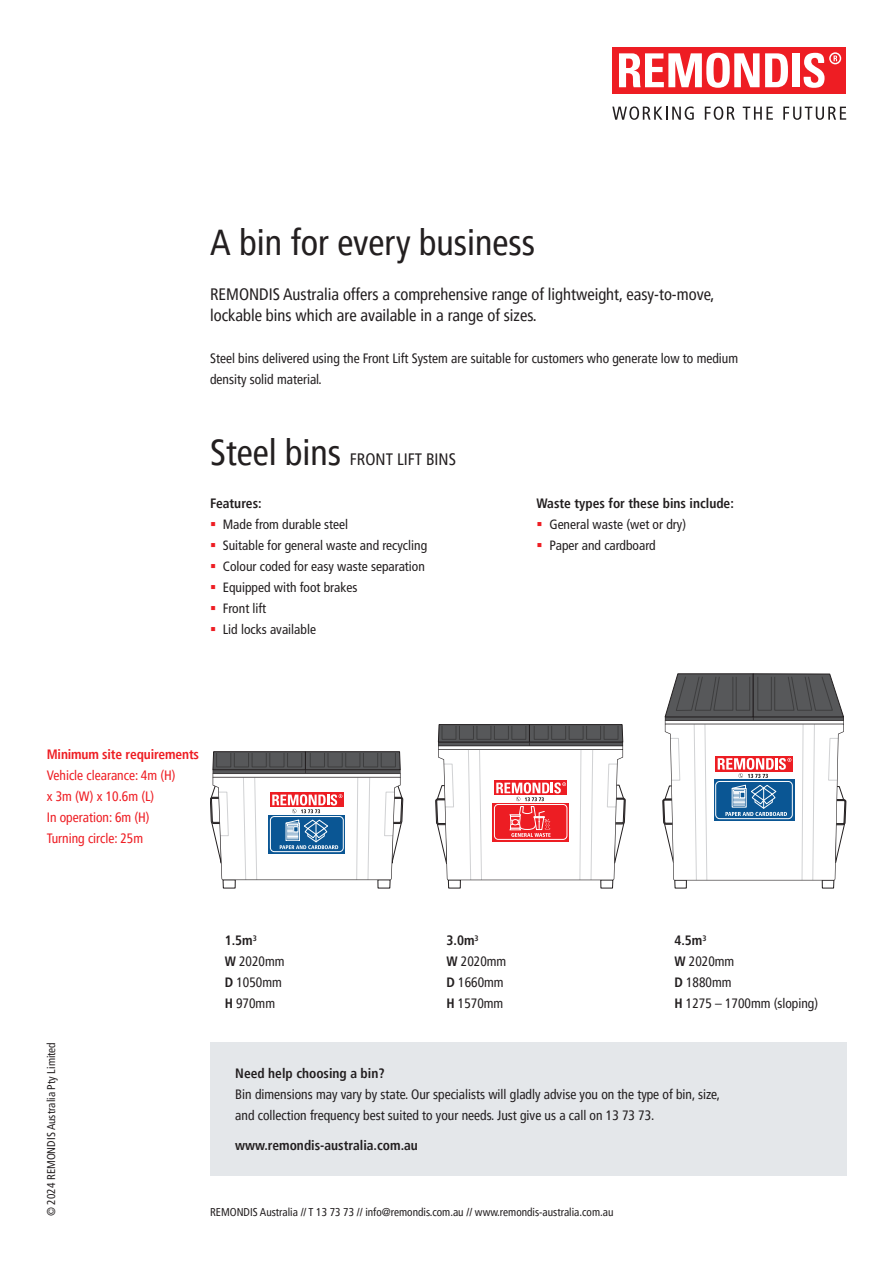
<style>
.page{position:relative;width:893px;height:1263px;background:#fff}
.page>*{position:absolute;margin:0;border:0;box-sizing:border-box;transform-origin:0 0}
.Heading{font:condensed 36px "Frutiger LT Pro";color:#231f20}
.Introduction{font:condensed 16.5px/21px "Frutiger LT Pro";color:#231f20}
.Heading-2{font:condensed 16.5px "Frutiger LT Pro";color:#231f20}
.Introduction-2{font:condensed 13.5px/21px "Frutiger LT Pro";color:#231f20}
.t1{font:13.5px "Frutiger LT 57 Cn";color:#231f20}
.Sub_head{font:700 condensed 13.5px "Frutiger LT Pro";color:#231f20}
.Introduction-3{font:condensed 13.5px/21px "Frutiger LT Pro";color:#ee1d23}
.Sub_head-2{font:condensed 13.5px "Frutiger LT Pro";color:#231f20}
.Introduction-4{font:700 condensed 13.5px "Frutiger LT Pro";letter-spacing:-.01em;color:#ee1d23}
.Body_copy{font:condensed 11.25px "Frutiger LT Pro";color:#231f20}
.s1{font-size:36px}
.s2{font-weight:700}
</style>
<div class="page">
<div style="left:210px;top:1042px;width:636px;height:134px;background:#e4e7ea"></div>
<div style="left:612px;top:47px;width:234px;height:47px;background:#ee1d23"></div>
<svg style="left:829px;top:52px;width:12px;height:12px"></svg>
<svg style="left:831px;top:54px;width:9px;height:9px"></svg>
<svg style="left:833px;top:56px;width:4px;height:5px"></svg>
<svg style="left:619px;top:53px;width:169px;height:35px"></svg>
<div style="left:792px;top:53px;width:8px;height:34px;background:#fff"></div>
<svg style="left:803px;top:53px;width:22px;height:35px"></svg>
<svg style="left:612px;top:106px;width:82px;height:14px"></svg>
<svg style="left:705px;top:106px;width:30px;height:14px"></svg>
<svg style="left:743px;top:107px;width:30px;height:13px"></svg>
<svg style="left:783px;top:107px;width:63px;height:13px"></svg>
<svg style="left:210px;top:751px;width:193px;height:129px"></svg>
<div style="left:448px;top:880px;width:13px;height:8px;border:1px solid #231f20"></div>
<div style="left:600px;top:880px;width:13px;height:8px;border:1px solid #231f20"></div>
<svg style="left:435px;top:724px;width:191px;height:156px"></svg>
<div style="left:674px;top:880px;width:13px;height:8px;border:1px solid #231f20"></div>
<div style="left:822px;top:880px;width:12px;height:8px;border:1px solid #231f20"></div>
<svg style="left:662px;top:673px;width:184px;height:207px"></svg>
<p class="Heading" style="left:210px;top:222px;width:327px">A bin for every business</p>
<p class="Introduction" style="left:210px;top:284px;width:506px">REMONDIS Australia offers a comprehensive range of lightweight, easy-to-move, lockable bins which are available in a range of sizes.</p>
<p class="Introduction-2" style="left:210px;top:348px;width:530px">Steel bins delivered using the Front Lift System are suitable for customers who generate low to medium density solid material.</p>
<p class="Heading-2" style="left:210px;top:449px;width:247px"><span class="s1">Steel bins</span> FRONT LIFT BINS</p>
<p class="Sub_head" style="left:210px;top:495px;width:53px">Features:</p>
<p class="t1" style="left:223px;top:516px;width:127px">Made from durable steel</p>
<p class="t1" style="left:223px;top:537px;width:206px">Suitable for general waste and recycling</p>
<p class="t1" style="left:223px;top:558px;width:204px">Colour coded for easy waste separation</p>
<p class="t1" style="left:223px;top:579px;width:136px">Equipped with foot brakes</p>
<p class="t1" style="left:223px;top:600px;width:45px">Front lift</p>
<p class="t1" style="left:223px;top:621px;width:95px">Lid locks available</p>
<p class="Sub_head" style="left:537px;top:495px;width:199px">Waste types for these bins include:</p>
<p class="t1" style="left:549px;top:516px;width:138px">General waste (wet or dry)</p>
<p class="t1" style="left:549px;top:537px;width:108px">Paper and cardboard</p>
<p class="Introduction-4" style="left:47px;top:746px;width:154px">Minimum site requirements</p>
<p class="Introduction-3" style="left:47px;top:764px;width:130px">Vehicle clearance: 4m (H) x 3m (W) x 10.6m (L)</p>
<p class="Introduction-3" style="left:47px;top:806px;width:104px">In operation: 6m (H)</p>
<p class="Introduction-3" style="left:47px;top:827px;width:98px">Turning circle: 25m</p>
<p class="Body_copy" style="left:45px;top:1216px;width:176px;rotate:-90deg">© 2024 REMONDIS Australia Pty Limited</p>
<p class="Sub_head" style="left:225px;top:932px;width:34px">1.5m<sup>3</sup></p>
<p class="Introduction-2" style="left:225px;top:951px;width:61px"><span class="s2">W</span> 2020mm</p>
<p class="Introduction-2" style="left:225px;top:972px;width:59px"><span class="s2">D</span> 1050mm</p>
<p class="Sub_head-2" style="left:225px;top:995px;width:52px"><span class="s2">H</span> 970mm</p>
<p class="Sub_head" style="left:446px;top:932px;width:34px">3.0m<sup>3</sup></p>
<p class="Introduction-2" style="left:446px;top:951px;width:61px"><span class="s2">W</span> 2020mm</p>
<p class="Introduction-2" style="left:446px;top:972px;width:59px"><span class="s2">D</span> 1660mm</p>
<p class="Sub_head-2" style="left:446px;top:995px;width:58px"><span class="s2">H</span> 1570mm</p>
<p class="Sub_head" style="left:674px;top:932px;width:34px">4.5m<sup>3</sup></p>
<p class="Introduction-2" style="left:674px;top:951px;width:61px"><span class="s2">W</span> 2020mm</p>
<p class="Introduction-2" style="left:674px;top:972px;width:59px"><span class="s2">D</span> 1880mm</p>
<p class="Sub_head-2" style="left:674px;top:995px;width:145px"><span class="s2">H</span> 1275 – 1700mm (sloping)</p>
<p class="Sub_head" style="left:235px;top:1065px;width:151px">Need help choosing a bin?</p>
<p class="Introduction-2" style="left:235px;top:1084px;width:486px">Bin dimensions may vary by state. Our specialists will gladly advise you on the type of bin, size, and collection frequency best suited to your needs. Just give us a call on 13 73 73.</p>
<p class="Sub_head" style="left:235px;top:1137px;width:184px">www.remondis-australia.com.au</p>
<p class="Body_copy" style="left:210px;top:1206px;width:405px">REMONDIS Australia // T 13 73 73 // info@remondis.com.au // www.remondis-australia.com.au</p>
</div>
